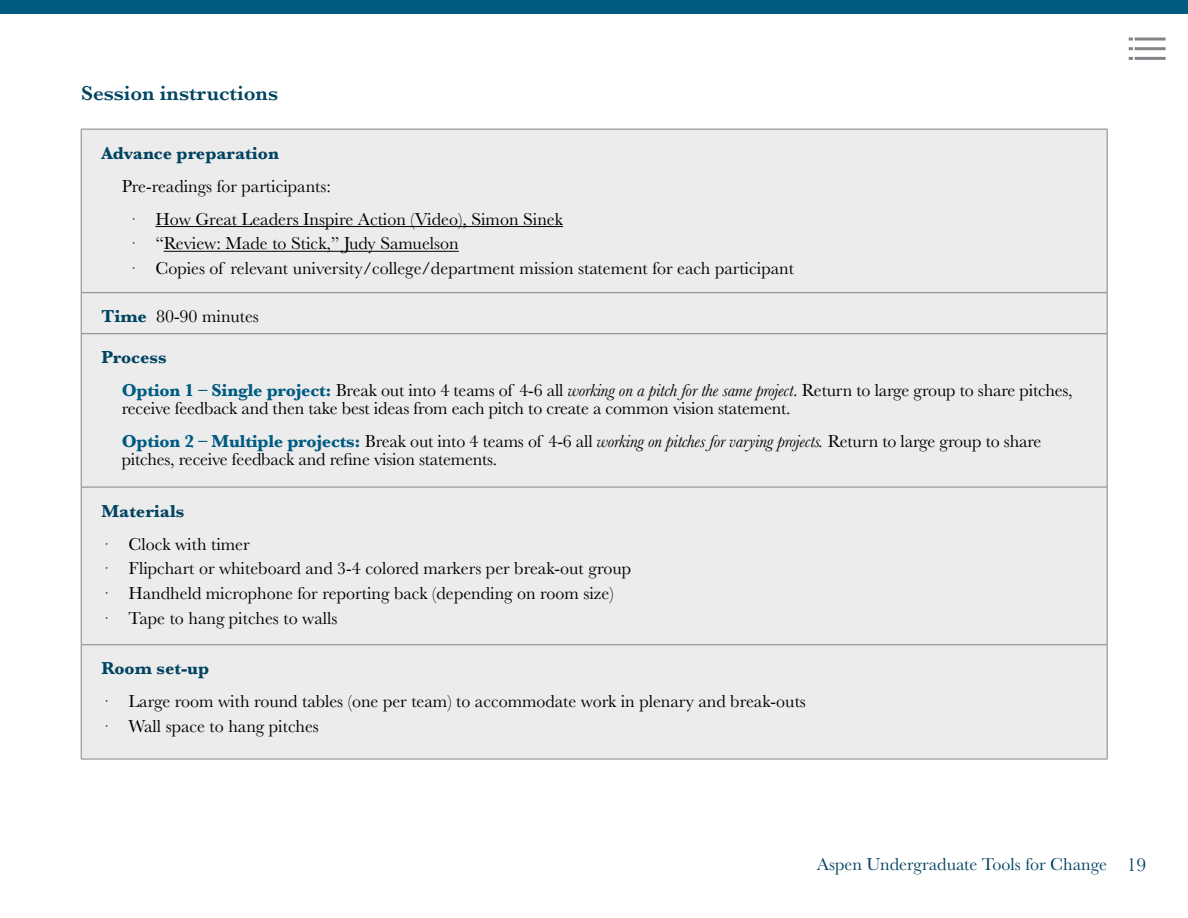
<style>
.page{position:relative;width:1188px;height:918px;background:#fff}
.page>*{position:absolute;margin:0;border:0;box-sizing:border-box;transform-origin:0 0}
.t1{font:600 21px "Baskerville";color:#004461}
.t2{font:18px/24.8px "Baskerville";color:#000}
.t3{font:700 18px "Baskerville";color:#004461}
.t4{font:18px "Baskerville";color:#004461}
.s1{font-weight:700;color:#004461}
.s2{font-weight:700;color:#005b82}
.s3{font-style:italic}
.s4{font-size:19.5px}
</style>
<div class="page">
<div style="left:0;top:0;width:1188px;height:14px;background:#005b82"></div>
<div style="left:82px;top:130px;width:1025px;height:629px;background:#edecec"></div>
<hr style="left:81px;top:129px;width:1026px;height:1px;background:#83848a">
<hr style="left:81px;top:129px;width:1px;height:163px;background:#83848a">
<hr style="left:1107px;top:129px;width:1px;height:163px;background:#83848a">
<hr style="left:81px;top:292px;width:1026px;height:1px;background:#83848a">
<hr style="left:81px;top:293px;width:1px;height:41px;background:#83848a">
<hr style="left:1107px;top:293px;width:1px;height:41px;background:#83848a">
<hr style="left:81px;top:333px;width:1026px;height:1px;background:#83848a">
<hr style="left:81px;top:334px;width:1px;height:153px;background:#83848a">
<hr style="left:1107px;top:334px;width:1px;height:153px;background:#83848a">
<hr style="left:81px;top:487px;width:1026px;height:1px;background:#83848a">
<hr style="left:81px;top:487px;width:1px;height:158px;background:#83848a">
<hr style="left:1107px;top:487px;width:1px;height:158px;background:#83848a">
<hr style="left:81px;top:645px;width:1026px;height:1px;background:#83848a">
<hr style="left:81px;top:645px;width:1px;height:114px;background:#83848a">
<hr style="left:1107px;top:645px;width:1px;height:114px;background:#83848a">
<hr style="left:81px;top:759px;width:1026px;height:1px;background:#83848a">
<hr style="left:155px;top:226px;width:408px;height:1px;background:#000">
<hr style="left:164px;top:251px;width:295px;height:1px;background:#000">
<hr style="left:1135px;top:38px;width:31px;height:3px;background:#83848a">
<hr style="left:1135px;top:47px;width:31px;height:3px;background:#83848a">
<hr style="left:1135px;top:57px;width:31px;height:3px;background:#83848a">
<svg style="left:1129px;top:38px;width:4px;height:3px"></svg>
<svg style="left:1129px;top:47px;width:4px;height:3px"></svg>
<svg style="left:1129px;top:57px;width:4px;height:3px"></svg>
<p class="t1" style="left:81px;top:78px;width:199px">Session instructions</p>
<p class="t3" style="left:101px;top:140px;width:179px">Advance preparation</p>
<p class="t2" style="left:128px;top:170px;width:436px;line-height:33px;text-indent:-7px">Pre-readings for participants:<br>· How Great Leaders Inspire Action (Video), Simon Sinek</p>
<p class="t2" style="left:128px;top:232px;width:667px">· “Review: Made to Stick,” Judy Samuelson<br>· Copies of relevant university/college/department mission statement for each participant</p>
<p class="t2" style="left:101px;top:304px;width:159px"><span class="s1">Time</span> 80-90 minutes</p>
<p class="t2" style="left:122px;top:341px;width:952px;line-height:33px;text-indent:-20px"><span class="s1">Process<br></span><span class="s2">Option 1 – Single project:</span> Break out into 4 teams of 4-6 all <span class="s3">working on a pitch for the same project</span>. Return to large group to share pitches,</p>
<p class="t2" style="left:122px;top:392px;width:921px;line-height:33px">receive feedback and then take best ideas from each pitch to create a common vision statement.<br><span class="s2">Option 2 – Multiple projects:</span> Break out into 4 teams of 4-6 all <span class="s3">working on pitches for varying projects.</span> Return to large group to share</p>
<p class="t2" style="left:122px;top:447px;width:377px">pitches, receive feedback and refine vision statements.</p>
<p class="t3" style="left:101px;top:498px;width:84px">Materials</p>
<p class="t2" style="left:101px;top:532px;width:531px">· Clock with timer<br>· Flipchart or whiteboard and 3-4 colored markers per break-out group · Handheld microphone for reporting back (depending on room size)<br>· Tape to hang pitches to walls</p>
<p class="t3" style="left:101px;top:656px;width:109px">Room set-up</p>
<p class="t2" style="left:101px;top:689px;width:706px">· Large room with round tables (one per team) to accommodate work in plenary and break-outs · Wall space to hang pitches</p>
<p class="t4" style="left:817px;top:853px;width:331px">Aspen Undergraduate Tools for Change <span class="s4">19</span></p>
</div>
